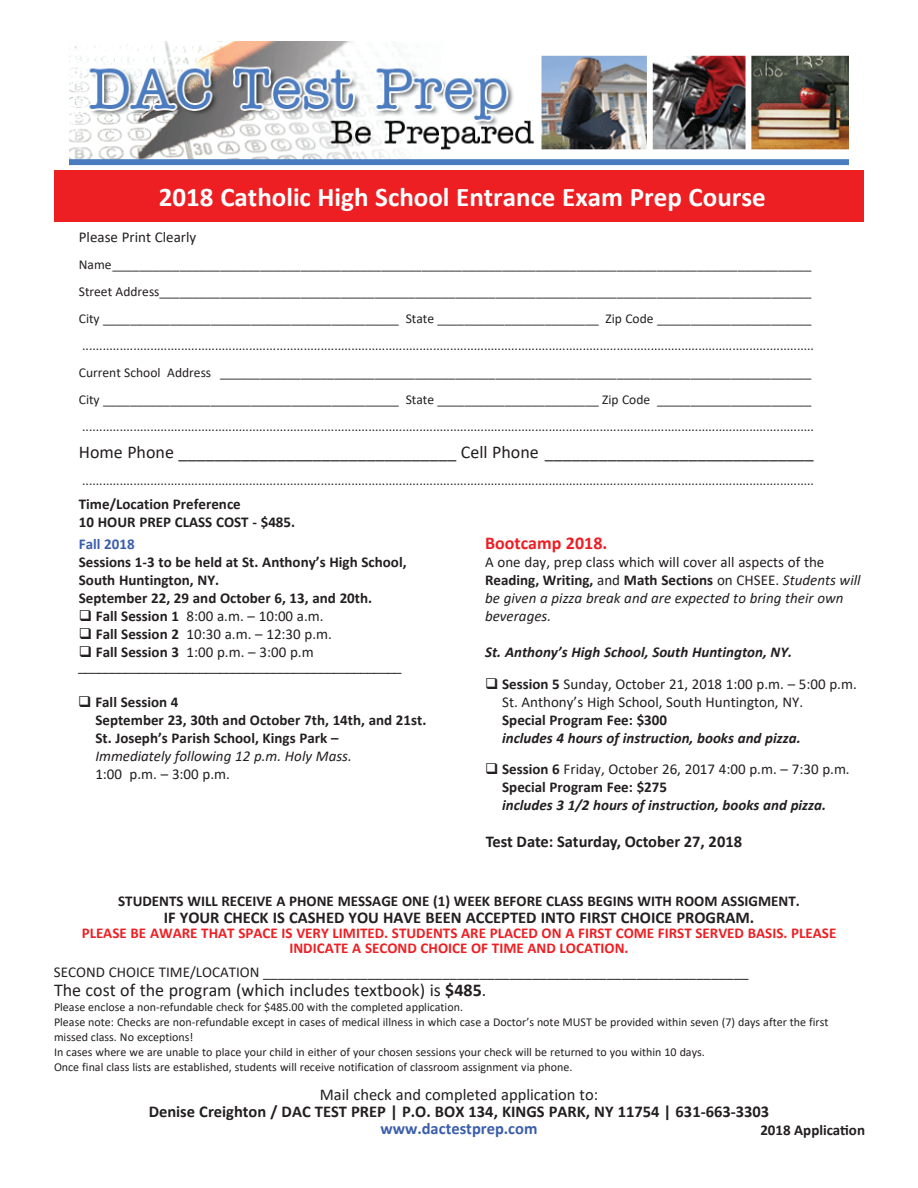
<style>
.page{position:relative;width:918px;height:1188px;background:#fff}
.page>*{position:absolute;margin:0;border:0;box-sizing:border-box;transform-origin:0 0}
.t1{font:700 27px "Calibri";color:#fff}
.t2{font:18px "Calibri";color:#231f20}
.t3{font:700 18px "Calibri";color:#ee1d23}
.t4{font:700 16.5px "Calibri";color:#231f20}
.t5{font:16.5px "Calibri";color:#231f20}
.t6{font:700 16.5px "Calibri";color:#3b5eab}
.t7{font:15px/18px "Calibri";color:#231f20}
.t8{font:700 15px/18px "Calibri";color:#231f20}
.t9{font:italic 15px/18px "Calibri";color:#231f20}
.t10{font:italic 700 15px "Calibri";color:#231f20}
.t11{font:700 15px/15px "Calibri";color:#ee1f23;text-align:center}
.t12{font:700 15px "Calibri";color:#3b5eab}
.t13{font:13.5px/27px "Calibri";color:#231f20}
.t14{font:12px/15px "Calibri";color:#231f20}
.s1{font-weight:700}
.s2{font-style:normal}
.s3{font-weight:700;font-style:normal}
</style>
<div class="page">
<img style="left:69px;top:42px;width:780px;height:124px">
<div style="left:54px;top:170px;width:810px;height:52px;background:#ee1f23"></div>
<h1 class="t1" style="left:159px;top:178px;width:608px">2018 Catholic High School Entrance Exam Prep Course</h1>
<p class="t7" style="left:79px;top:227px;width:119px">Please Print Clearly</p>
<p class="t13" style="left:79px;top:250px;width:737px">Name________________________________________________________________________________________________________ Street Address_________________________________________________________________________________________________ City ____________________________________________ State ________________________ Zip Code _______________________ .......................................................................................................................................................................................................................<br>Current School Address ________________________________________________________________________________________ City ____________________________________________ State ________________________ Zip Code _______________________ .......................................................................................................................................................................................................................</p>
<h2 class="t2" style="left:79px;top:439px;width:737px">Home Phone _______________________________ Cell Phone ______________________________</h2>
<p class="t13" style="left:82px;top:466px;width:733px">.......................................................................................................................................................................................................................</p>
<p class="t8" style="left:79px;top:495px;width:218px">Time/Location Preference<br>10 HOUR PREP CLASS COST - $485.</p>
<p class="t12" style="left:79px;top:533px;width:57px">Fall 2018</p>
<p class="t8" style="left:79px;top:552px;width:329px">Sessions 1-3 to be held at St. Anthony’s High School,<br>South Huntington, NY.<br>September 22, 29 and October 6, 13, and 20th.</p>
<p class="t7" style="left:79px;top:606px;width:246px">❑ <span class="s1">Fall Session 1</span> 8:00 a.m. – 10:00 a.m.</p>
<p class="t7" style="left:79px;top:624px;width:255px">❑ <span class="s1">Fall Session 2</span> 10:30 a.m. – 12:30 p.m.</p>
<p class="t7" style="left:79px;top:642px;width:236px">❑ <span class="s1">Fall Session 3</span> 1:00 p.m. – 3:00 p.m</p>
<p class="t7" style="left:78px;top:656px;width:325px">________________________________________________</p>
<p class="t8" style="left:95px;top:693px;width:333px;text-indent:-17px">❑ Fall Session 4<br>September 23, 30th and October 7th, 14th, and 21st.<br>St. Joseph’s Parish School, Kings Park –</p>
<p class="t9" style="left:95px;top:746px;width:258px">Immediately following 12 p.m. Holy Mass.</p>
<p class="t7" style="left:95px;top:764px;width:136px">1:00 p.m. – 3:00 p.m.</p>
<h2 class="t3" style="left:485px;top:531px;width:124px">Bootcamp 2018.</h2>
<p class="t9" style="left:485px;top:553px;width:377px"><span class="s2">A one day, prep class which will cover all aspects of the </span><span class="s3">Reading, Writing,</span> <span class="s2">and</span> <span class="s3">Math Sections</span> <span class="s2">on CHSEE.</span> Students will be given a pizza break and are expected to bring their own beverages.</p>
<p class="t10" style="left:485px;top:642px;width:309px">St. Anthony’s High School, South Huntington, NY.</p>
<p class="t7" style="left:502px;top:674px;width:356px;text-indent:-17px">❑ <span class="s1">Session 5</span> Sunday, October 21, 2018 1:00 p.m. – 5:00 p.m.<br>St. Anthony’s High School, South Huntington, NY.</p>
<p class="t8" style="left:502px;top:711px;width:166px">Special Program Fee: $300</p>
<p class="t10" style="left:502px;top:727px;width:300px">includes 4 hours of instruction, books and pizza.</p>
<p class="t7" style="left:502px;top:760px;width:349px;text-indent:-17px">❑ <span class="s1">Session 6</span> Friday, October 26, 2017 4:00 p.m. – 7:30 p.m.<br><span class="s1">Special Program Fee: $275</span></p>
<p class="t10" style="left:502px;top:795px;width:325px">includes 3 1/2 hours of instruction, books and pizza.</p>
<p class="t4" style="left:486px;top:830px;width:258px">Test Date: Saturday, October 27, 2018</p>
<p class="t8" style="left:118px;top:892px;width:683px">STUDENTS WILL RECEIVE A PHONE MESSAGE ONE (1) WEEK BEFORE CLASS BEGINS WITH ROOM ASSIGMENT.</p>
<p class="t4" style="left:164px;top:906px;width:592px">IF YOUR CHECK IS CASHED YOU HAVE BEEN ACCEPTED INTO FIRST CHOICE PROGRAM.</p>
<p class="t11" style="left:82px;top:925px;width:756px">PLEASE BE AWARE THAT SPACE IS VERY LIMITED. STUDENTS ARE PLACED ON A FIRST COME FIRST SERVED BASIS. PLEASE<br>INDICATE A SECOND CHOICE OF TIME AND LOCATION.</p>
<p class="t7" style="left:54px;top:963px;width:696px">SECOND CHOICE TIME/LOCATION _________________________________________________________________</p>
<h2 class="t2" style="left:54px;top:977px;width:434px">The cost of the program (which includes textbook) is <span class="s1">$485</span>.</h2>
<p class="t14" style="left:54px;top:999px;width:776px">Please enclose a non-refundable check for $485.00 with the completed application.<br>Please note: Checks are non-refundable except in cases of medical illness in which case a Doctor’s note MUST be provided within seven (7) days after the first missed class. No exceptions!<br>In cases where we are unable to place your child in either of your chosen sessions your check will be returned to you within 10 days.<br>Once final class lists are established, students will receive notification of classroom assignment via phone.</p>
<p class="t5" style="left:320px;top:1083px;width:280px">Mail check and completed application to:</p>
<p class="t4" style="left:149px;top:1100px;width:622px">Denise Creighton / DAC TEST PREP | P.O. BOX 134, KINGS PARK, NY 11754 | 631-663-3303</p>
<p class="t6" style="left:381px;top:1117px;width:158px">www.dactestprep.com</p>
<p class="t8" style="left:760px;top:1121px;width:106px">2018 Application</p>
</div>
